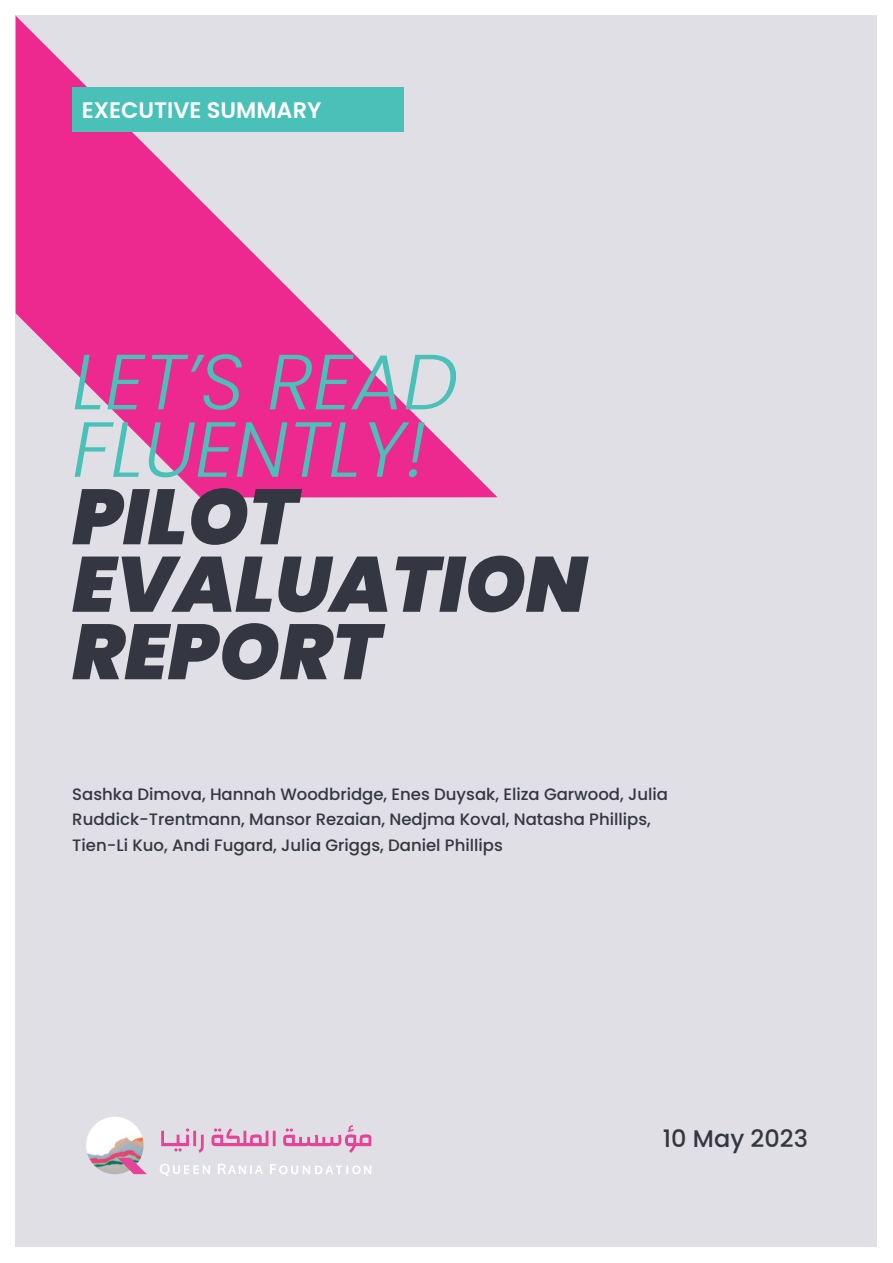
<style>
.page{position:relative;width:893px;height:1263px;background:#fff}
.page>*{position:absolute;margin:0;border:0;box-sizing:border-box;transform-origin:0 0}
.t1{font:italic 900 78px/67.5px "Poppins";color:#343741}
.t2{font:italic 300 78px/67.5px "Poppins";color:#49c0b8}
.t3{font:500 24px "Poppins";color:#343741}
.t4{font:600 22.5px "Poppins";color:#fff}
.t5{font:500 16.5px/25.5px "Poppins";color:#343741}
</style>
<div class="page">
<div style="left:16px;top:16px;width:861px;height:1231px;background:#dfdfe5"></div>
<img style="left:86px;top:1117px;width:58px;height:57px;border-radius:29px">
<svg style="left:117px;top:1158px;width:30px;height:16px"></svg>
<svg style="left:160px;top:1164px;width:211px;height:12px"></svg>
<svg style="left:161px;top:1125px;width:210px;height:28px"></svg>
<svg style="left:16px;top:16px;width:481px;height:481px"></svg>
<div style="left:72px;top:87px;width:332px;height:45px;background:#49c0b8"></div>
<h3 class="t4" style="left:82px;top:97px;width:241px">EXECUTIVE SUMMARY</h3>
<h1 class="t2" style="left:72px;top:349px;width:388px">LET’S READ<br>FLUENTLY!</h1>
<h1 class="t1" style="left:72px;top:484px;width:516px">PILOT<br>EVALUATION<br>REPORT</h1>
<p class="t5" style="left:72px;top:781px;width:597px">Sashka Dimova, Hannah Woodbridge, Enes Duysak, Eliza Garwood, Julia<br>Ruddick-Trentmann, Mansor Rezaian, Nedjma Koval, Natasha Phillips,<br>Tien-Li Kuo, Andi Fugard, Julia Griggs, Daniel Phillips</p>
<h2 class="t3" style="left:663px;top:1125px;width:147px">10 May 2023</h2>
</div>
